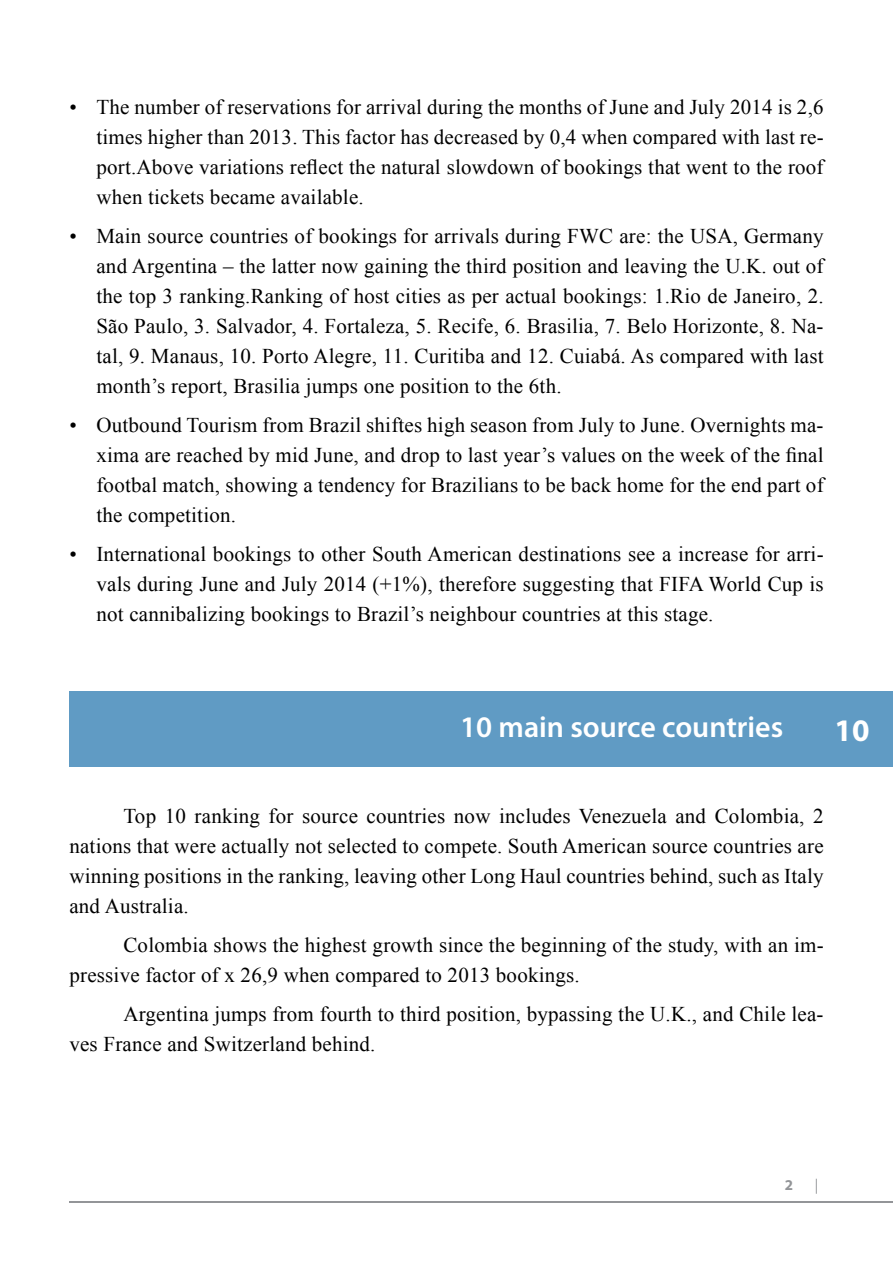
<style>
.page{position:relative;width:893px;height:1263px;background:#fff}
.page>*{position:absolute;margin:0;border:0;box-sizing:border-box;transform-origin:0 0}
.t1{font:700 31.5px "Myriad Pro";color:#fff}
.t2{font:600 30px "Myriad Pro";color:#fff}
.t3{font:21px/30px "Times New Roman";letter-spacing:.01em;color:#000;text-align:justify}
.t4{font:700 15px "Myriad Pro";color:#939598}
.t5{font:15px "Myriad Pro";color:#939598}
</style>
<div class="page">
<hr style="left:69px;top:1201px;width:824px;height:2px;background:#939598">
<div style="left:69px;top:692px;width:824px;height:75px;background:#609bc4"></div>
<p class="t3" style="left:96px;top:91px;width:729px;text-indent:-27px">• The number of reservations for arrival during the months of June and July 2014 is 2,6 times higher than 2013. This factor has decreased by 0,4 when compared with last re&shy;port.Above variations reflect the natural slowdown of bookings that went to the roof when tickets became available.</p>
<p class="t3" style="left:96px;top:220px;width:729px;text-indent:-27px">• Main source countries of bookings for arrivals during FWC are: the USA, Germany and Argentina – the latter now gaining the third position and leaving the U.K. out of the top 3 ranking.Ranking of host cities as per actual bookings: 1.Rio de Janeiro, 2.<br>São Paulo, 3. Salvador, 4. Fortaleza, 5. Recife, 6. Brasilia, 7. Belo Horizonte, 8. Na&shy;tal, 9. Manaus, 10. Porto Alegre, 11. Curitiba and 12. Cuiabá. As compared with last month’s report, Brasilia jumps one position to the 6th.</p>
<p class="t3" style="left:96px;top:409px;width:729px;text-indent:-27px">• Outbound Tourism from Brazil shiftes high season from July to June. Overnights ma&shy;xima are reached by mid June, and drop to last year’s values on the week of the final footbal match, showing a tendency for Brazilians to be back home for the end part of the competition.</p>
<p class="t3" style="left:96px;top:538px;width:729px;text-indent:-27px">• International bookings to other South American destinations see a increase for arri&shy;vals during June and July 2014 (+1%), therefore suggesting that FIFA World Cup is not cannibalizing bookings to Brazil’s neighbour countries at this stage.</p>
<h2 class="t2" style="left:460px;top:708px;width:324px">10 main source countries</h2>
<h1 class="t1" style="left:835px;top:710px;width:36px">10</h1>
<p class="t3" style="left:69px;top:800px;width:756px;text-indent:54px">Top 10 ranking for source countries now includes Venezuela and Colombia, 2 nations that were actually not selected to compete. South American source countries are winning positions in the ranking, leaving other Long Haul countries behind, such as Italy and Australia.</p>
<p class="t3" style="left:69px;top:929px;width:756px;text-indent:54px">Colombia shows the highest growth since the beginning of the study, with an im&shy;pressive factor of x 26,9 when compared to 2013 bookings.</p>
<p class="t3" style="left:69px;top:998px;width:756px;text-indent:54px">Argentina jumps from fourth to third position, bypassing the U.K., and Chile lea&shy;ves France and Switzerland behind.</p>
<p class="t4" style="left:785px;top:1175px;width:10px">2</p>
<p class="t5" style="left:815px;top:1176px;width:5px">|</p>
</div>
